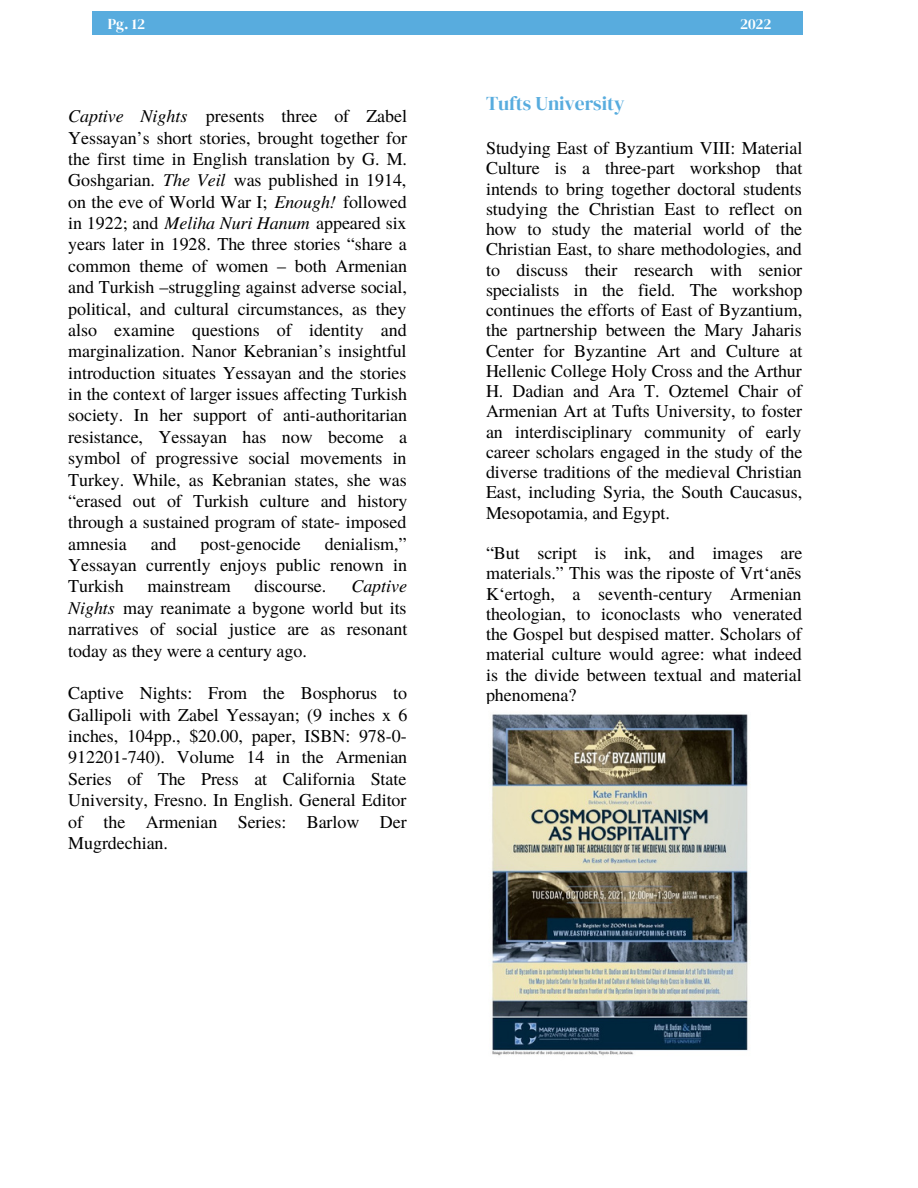
<style>
.page{position:relative;width:918px;height:1188px;background:#fff}
.page>*{position:absolute;margin:0;border:0;box-sizing:border-box;transform-origin:0 0}
.t1{font:19.5px "DM Serif Display";letter-spacing:-.005em;color:#58acde}
.t2{font:18px/21.3px "Te X Gyre Termes";letter-spacing:-.005em;color:#000;text-align:justify}
.t3{font:15px "DM Serif Display";color:#fff}
.s1{font-style:italic}
</style>
<div class="page">
<img style="left:491px;top:714px;width:259px;height:342px">
<div style="left:92px;top:11px;width:711px;height:23px;background:#58acde"></div>
<p class="t3" style="left:108px;top:13px;width:39px">Pg. 12</p>
<p class="t3" style="left:740px;top:13px;width:33px">2022</p>
<p class="t2" style="left:68px;top:105px;width:341px"><span class="s1">Captive Nights</span> presents three of Zabel Yessayan’s short stories, brought together for the first time in English translation by G. M.<br>Goshgarian. <span class="s1">The Veil</span> was published in 1914, on the eve of World War I; <span class="s1">Enough!</span> followed in 1922; and <span class="s1">Meliha Nuri Hanum</span> appeared six years later in 1928. The three stories “share a common theme of women – both Armenian and Turkish –struggling against adverse social, political, and cultural circumstances, as they also examine questions of identity and marginalization. Nanor Kebranian’s insightful introduction situates Yessayan and the stories in the context of larger issues affecting Turkish society. In her support of anti-authoritarian resistance, Yessayan has now become a symbol of progressive social movements in Turkey. While, as Kebranian states, she was “erased out of Turkish culture and history through a sustained program of state- imposed amnesia</p>
<p class="t2" style="left:68px;top:532px;width:340px;text-indent:257px">denialism,” Yessayan currently enjoys public renown in Turkish</p>
<p class="t2" style="left:151px;top:532px;width:27px">and</p>
<p class="t2" style="left:201px;top:532px;width:102px">post-genocide</p>
<p class="t2" style="left:147px;top:575px;width:85px">mainstream</p>
<p class="t2" style="left:254px;top:575px;width:74px">discourse.</p>
<p class="t2" style="left:68px;top:575px;width:341px;text-indent:283px"><span class="s1">Captive Nights</span> may reanimate a bygone world but its narratives of social justice are as resonant today as they were a century ago.</p>
<p class="t2" style="left:68px;top:682px;width:341px">Captive Nights: From the Bosphorus to Gallipoli with Zabel Yessayan; (9 inches x 6 inches, 104pp., $20.00, paper, ISBN: 978-0- 912201-740). Volume 14 in the Armenian Series of The Press at California State University, Fresno. In English. General Editor of the Armenian Series: Barlow Der Mugrdechian.</p>
<p class="t1" style="left:486px;top:90px;width:140px">Tufts University</p>
<p class="t2" style="left:486px;top:137px;width:318px;line-height:20.2px">Studying East of Byzantium VIII: Material Culture is a three-part workshop that intends to bring together doctoral students studying the Christian East to reflect on how to study the material world of the Christian East, to share methodologies, and to discuss their research with senior specialists in the field. The workshop continues the efforts of East of Byzantium, the partnership between the Mary Jaharis Center for Byzantine Art and Culture at Hellenic College Holy Cross and the Arthur H. Dadian and Ara T. Oztemel Chair of Armenian Art at Tufts University, to foster an interdisciplinary community of early career scholars engaged in the study of the diverse traditions of the medieval Christian East, including Syria, the South Caucasus, Mesopotamia, and Egypt.</p>
<p class="t2" style="left:486px;top:542px;width:318px;line-height:20.2px">“But script is ink, and images are materials.” This was the riposte of Vrt‘anēs K‘ertogh, a seventh-century Armenian theologian, to iconoclasts who venerated the Gospel but despised matter. Scholars of material culture would agree: what indeed is the divide between textual and material phenomena?</p>
</div>
